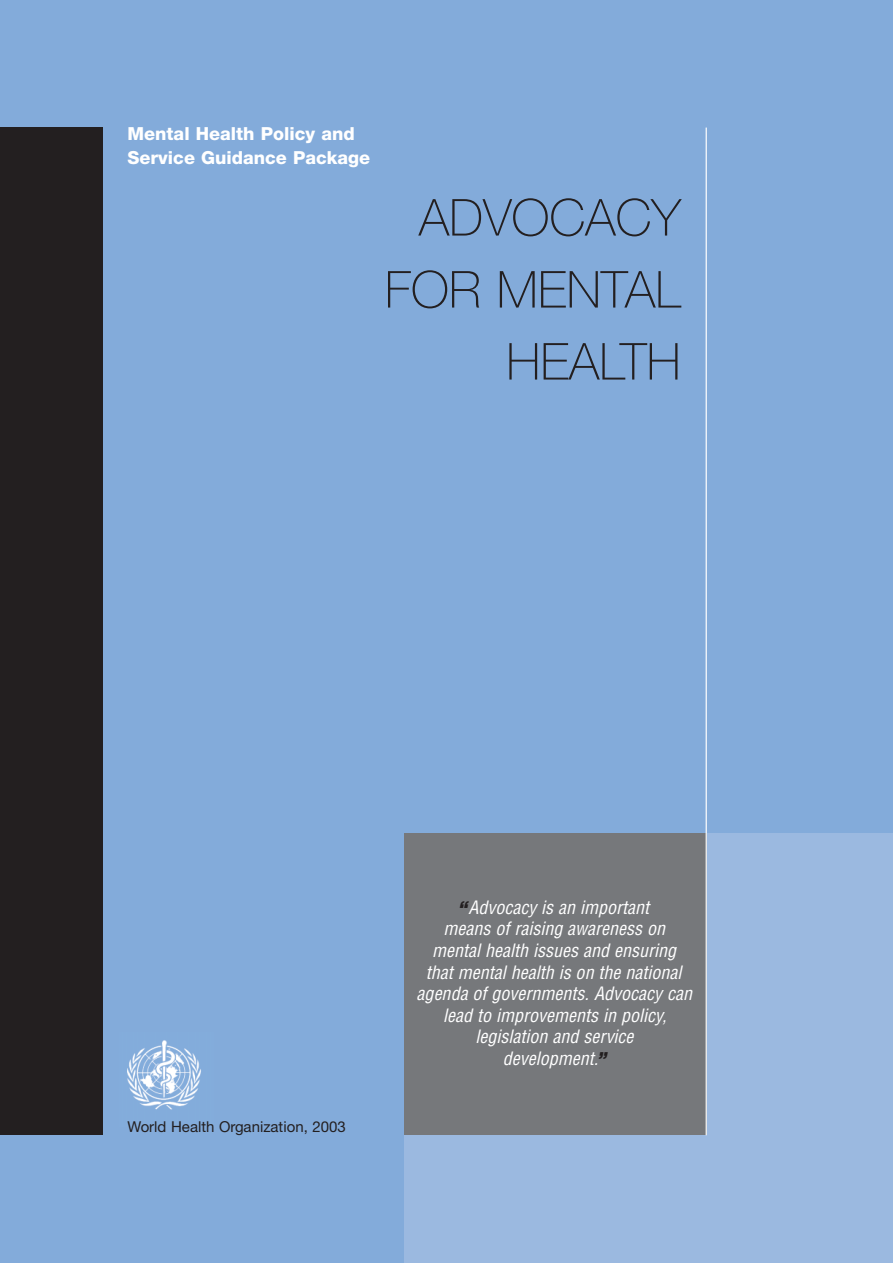
<style>
.page{position:relative;width:893px;height:1263px;background:#fff}
.page>*{position:absolute;margin:0;border:0;box-sizing:border-box;transform-origin:0 0}
.t1{font:100 51px/72px "Helvetica Neue";color:#231f20;text-align:right}
.t2{font:italic condensed 18px/21.6px "Helvetica";color:#fff;text-align:center}
.t3{font:800 18px/23.2px "Helvetica Neue";color:#fff}
.t4{font:15px "Helvetica Neue";color:#231f20}
.s1{font-family:"Helvetica Neue";font-weight:900;font-stretch:normal;color:#231f20}
</style>
<div class="page">
<div style="left:0;top:0;width:892px;height:1263px;background:#83abda"></div>
<img style="left:127px;top:1040px;width:74px;height:70px">
<div style="left:404px;top:833px;width:488px;height:430px;background:#9bb9e0"></div>
<div style="left:0;top:128px;width:102px;height:1007px;background:#231f20"></div>
<div style="left:404px;top:833px;width:302px;height:302px;background:#76787b"></div>
<hr style="left:705px;top:128px;width:1px;height:1007px;background:#fff">
<p class="t3" style="left:128px;top:124px;width:244px">Mental Health Policy and<br>Service Guidance Package</p>
<h1 class="t1" style="left:385px;top:186px;width:297px">ADVOCACY<br>FOR MENTAL<br>HEALTH</h1>
<p class="t4" style="left:128px;top:1122px;width:220px">World Health Organization, 2003</p>
<p class="t2" style="left:416px;top:898px;width:280px"><span class="s1">“</span> Advocacy is an important<br>means of raising awareness on mental health issues and ensuring that mental health is on the national agenda of governments. Advocacy can lead to improvements in policy, legislation and service<br>development.<span class="s1">”</span></p>
</div>
